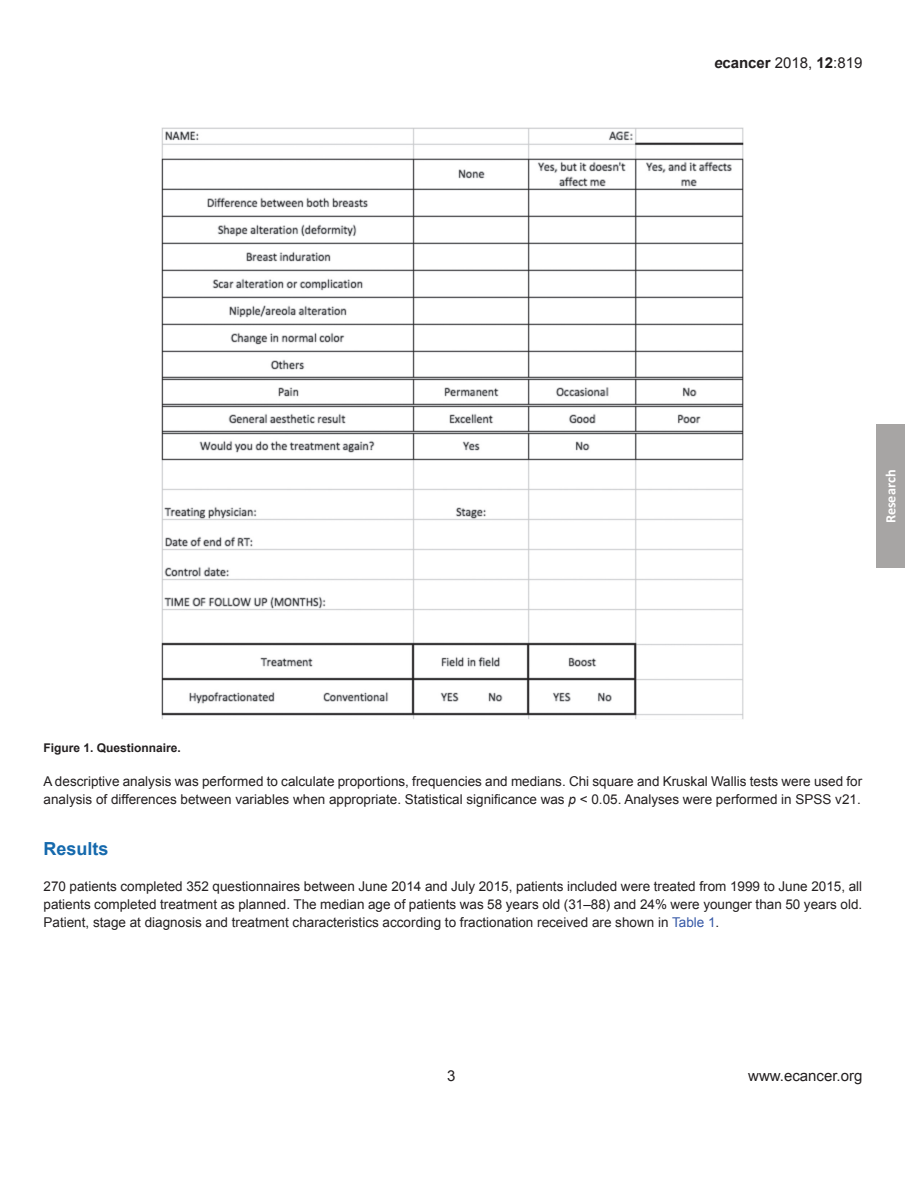
<style>
.page{position:relative;width:918px;height:1188px;background:#fff}
.page>*{position:absolute;margin:0;border:0;box-sizing:border-box;transform-origin:0 0}
.t1{font:700 18px "Arial";color:#1569ad}
.t2{font:15px "Arial";color:#231f20}
.t3{font:700 14.25px "Calibri";color:#fff}
.t4{font:13.5px/18px "Arial";color:#231f20}
.t5{font:700 12px "Arial";color:#231f20}
.s1{font-weight:700;font-style:italic}
.s2{font-weight:700}
.s3{font-style:italic}
.s4{color:#3759a7}
</style>
<div class="page">
<div style="left:876px;top:425px;width:29px;height:143px;background:#a7a5a4"></div>
<img style="left:162px;top:127px;width:582px;height:593px">
<p class="t2" style="left:714px;top:53px;width:150px"><span class="s1">e</span><span class="s2">cancer</span> 2018, <span class="s2">12</span>:819</p>
<p class="t3" style="left:882px;top:523px;width:55px;rotate:-90deg">Research</p>
<p class="t5" style="left:44px;top:740px;width:139px">Figure 1. Questionnaire.</p>
<p class="t4" style="left:44px;top:773px;width:820px">A descriptive analysis was performed to calculate proportions, frequencies and medians. Chi square and Kruskal Wallis tests were used for analysis of differences between variables when appropriate. Statistical significance was <span class="s3">p</span> &lt; 0.05. Analyses were performed in SPSS v21.</p>
<h1 class="t1" style="left:44px;top:837px;width:67px">Results</h1>
<p class="t4" style="left:44px;top:878px;width:820px;text-align:justify">270 patients completed 352 questionnaires between June 2014 and July 2015, patients included were treated from 1999 to June 2015, all patients completed treatment as planned. The median age of patients was 58 years old (31–88) and 24% were younger than 50 years old.<br>Patient, stage at diagnosis and treatment characteristics according to fractionation received are shown in <span class="s4">Table 1</span>.</p>
<p class="t2" style="left:447px;top:1066px;width:10px">3</p>
<p class="t2" style="left:748px;top:1066px;width:116px">www.ecancer.org</p>
</div>
